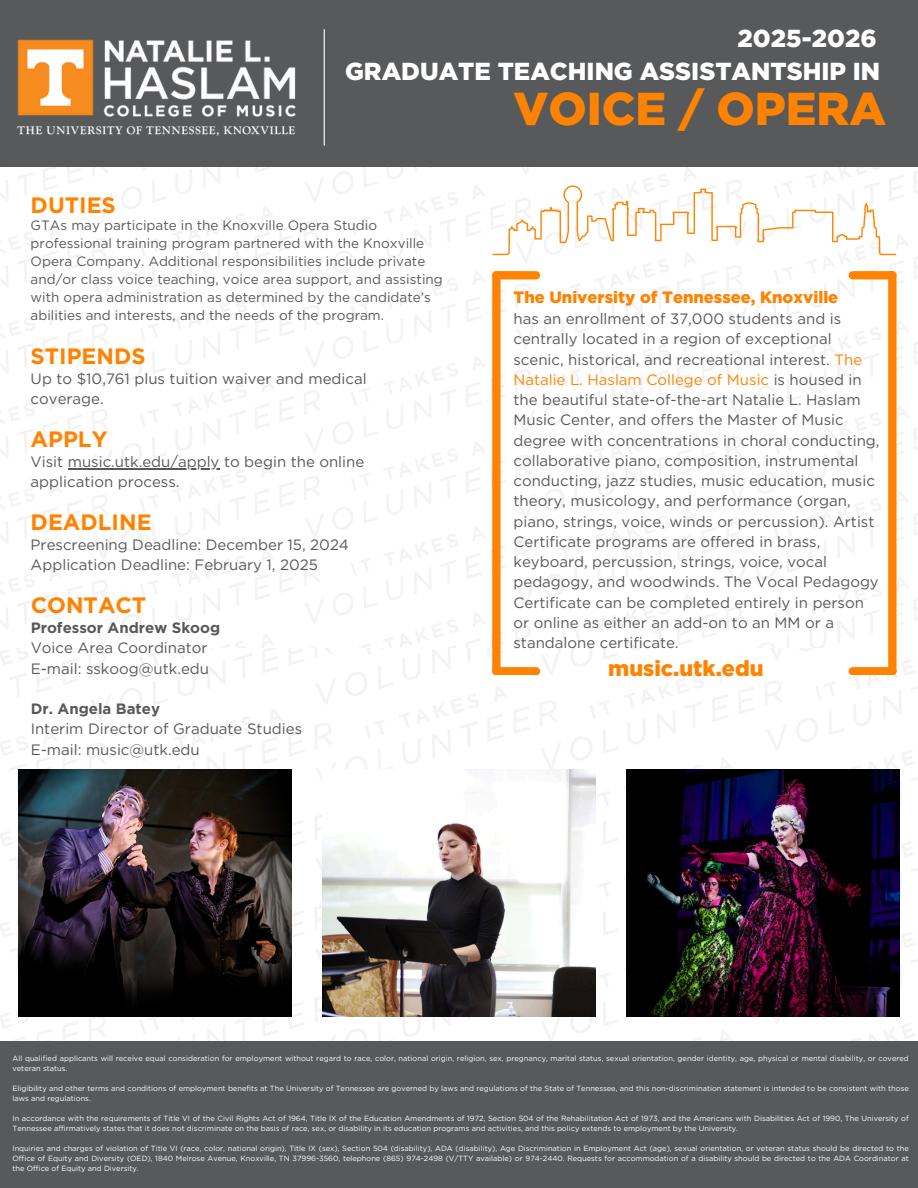
<style>
.page{position:relative;width:918px;height:1188px;background:#58595b}
.page>*{position:absolute;margin:0;border:0;box-sizing:border-box;transform-origin:0 0}
.t1{font:900 46.05px "Gotham";color:#ff8200}
.t2{font:900 24.6px "Gotham";color:#fff}
.t3{font:700 22.2px "Gotham";color:#ff8200}
.t4{font:900 21.75px "Gotham";color:#ff8200}
.t5{font:900 16.5px "Gotham";color:#ff8200}
.t6{font:15px/20.2px "Gotham";color:#58595b}
.t7{font:700 15px "Gotham";color:#58595b}
.t8{font:13.5px/18px "Gotham";color:#58595b}
.t9{font:7.5px/10.1px "Gotham";color:#fff}
.s1{color:#ff8200}
</style>
<div class="page">
<img style="left:17px;top:39px;width:279px;height:97px">
<hr style="left:324px;top:29px;width:1px;height:117px;background:#fff">
<img style="left:0;top:167px;width:918px;height:481px">
<img style="left:0;top:648px;width:918px;height:393px">
<div style="left:569px;top:397px;width:155px;height:40px;background:#fff"></div>
<img style="left:18px;top:770px;width:273px;height:246px">
<img style="left:322px;top:770px;width:274px;height:246px">
<img style="left:626px;top:770px;width:273px;height:246px">
<hr style="left:68px;top:468px;width:152px;height:1px;background:#58595b">
<div style="left:849px;top:271px;width:47px;height:8px;background:#ff8200;border-radius:4px"></div>
<div style="left:492px;top:271px;width:48px;height:8px;background:#ff8200;border-radius:4px"></div>
<div style="left:888px;top:271px;width:8px;height:404px;background:#ff8200;border-radius:4px"></div>
<div style="left:492px;top:271px;width:9px;height:404px;background:#ff8200;border-radius:4px"></div>
<div style="left:849px;top:667px;width:47px;height:8px;background:#ff8200;border-radius:4px"></div>
<div style="left:492px;top:667px;width:48px;height:8px;background:#ff8200;border-radius:4px"></div>
<svg style="left:492px;top:185px;width:404px;height:70px;background:#fdf6ee"></svg>
<p class="t2" style="left:738px;top:27px;width:141px">2025-2026</p>
<h3 class="t2" style="left:345px;top:61px;width:537px">GRADUATE TEACHING ASSISTANTSHIP IN</h3>
<p class="t3" style="left:31px;top:195px;width:87px">DUTIES</p>
<p class="t8" style="left:31px;top:217px;width:414px">GTAs may participate in the Knoxville Opera Studio professional training program partnered with the Knoxville Opera Company. Additional responsibilities include private and/or class voice teaching, voice area support, and assisting with opera administration as determined by the candidate’s abilities and interests, and the needs of the program.</p>
<p class="t3" style="left:31px;top:346px;width:117px">STIPENDS</p>
<p class="t6" style="left:31px;top:369px;width:338px">Up to $10,761 plus tuition waiver and medical coverage.</p>
<h6 class="t3" style="left:31px;top:429px;width:78px">APPLY</h6>
<p class="t6" style="left:31px;top:452px;width:335px">Visit music.utk.edu/apply to begin the online</p>
<h5 class="t6" style="left:31px;top:473px;width:150px">application process.</h5>
<p class="t3" style="left:31px;top:512px;width:122px">DEADLINE</p>
<p class="t6" style="left:31px;top:535px;width:320px">Prescreening Deadline: December 15, 2024</p>
<p class="t6" style="left:31px;top:555px;width:289px">Application Deadline: February 1, 2025</p>
<p class="t3" style="left:31px;top:595px;width:117px">CONTACT</p>
<h3 class="t7" style="left:31px;top:621px;width:191px">Professor Andrew Skoog</h3>
<p class="t6" style="left:31px;top:639px;width:178px">Voice Area Coordinator</p>
<p class="t6" style="left:31px;top:659px;width:180px">E-mail: sskoog@utk.edu</p>
<p class="t7" style="left:31px;top:702px;width:131px">Dr. Angela Batey</p>
<p class="t6" style="left:31px;top:720px;width:273px">Interim Director of Graduate Studies</p>
<p class="t6" style="left:31px;top:740px;width:171px">E-mail: music@utk.edu</p>
<h3 class="t1" style="left:513px;top:88px;width:374px">VOICE / OPERA</h3>
<p class="t5" style="left:514px;top:289px;width:326px">The University of Tennessee, Knoxville</p>
<p class="t6" style="left:514px;top:310px;width:368px">has an enrollment of 37,000 students and is centrally located in a region of exceptional scenic, historical, and recreational interest. <span class="s1">The Natalie L. Haslam College of Music</span> is housed in the beautiful state-of-the-art Natalie L. Haslam Music Center, and offers the Master of Music degree with concentrations in choral conducting, collaborative piano, composition, instrumental conducting, jazz studies, music education, music theory, musicology, and performance (organ, piano, strings, voice, winds or percussion). Artist Certificate programs are offered in brass, keyboard, percussion, strings, voice, vocal pedagogy, and woodwinds. The Vocal Pedagogy Certificate can be completed entirely in person or online as either an add-on to an MM or a standalone certificate.</p>
<p class="t4" style="left:608px;top:659px;width:157px">music.utk.edu</p>
<h3 class="t9" style="left:12px;top:1054px;width:898px">All qualified applicants will receive equal consideration for employment without regard to race, color, national origin, religion, sex, pregnancy, marital status, sexual orientation, gender identity, age, physical or mental disability, or covered veteran status.</h3>
<p class="t9" style="left:12px;top:1084px;width:898px">Eligibility and other terms and conditions of employment benefits at The University of Tennessee are governed by laws and regulations of the State of Tennessee, and this non-discrimination statement is intended to be consistent with those laws and regulations.</p>
<h3 class="t9" style="left:12px;top:1114px;width:898px">In accordance with the requirements of Title VI of the Civil Rights Act of 1964, Title IX of the Education Amendments of 1972, Section 504 of the Rehabilitation Act of 1973, and the Americans with Disabilities Act of 1990, The University of<br>Tennessee affirmatively states that it does not discriminate on the basis of race, sex, or disability in its education programs and activities, and this policy extends to employment by the University.</h3>
<p class="t9" style="left:12px;top:1144px;width:898px;text-align:justify">Inquiries and charges of violation of Title VI (race, color, national origin), Title IX (sex), Section 504 (disability), ADA (disability), Age Discrimination in Employment Act (age), sexual orientation, or veteran status should be directed to the Office of Equity and Diversity (OED), 1840 Melrose Avenue, Knoxville, TN 37996-3560, telephone (865) 974-2498 (V/TTY available) or 974-2440. Requests for accommodation of a disability should be directed to the ADA Coordinator at the Office of Equity and Diversity.</p>
</div>
